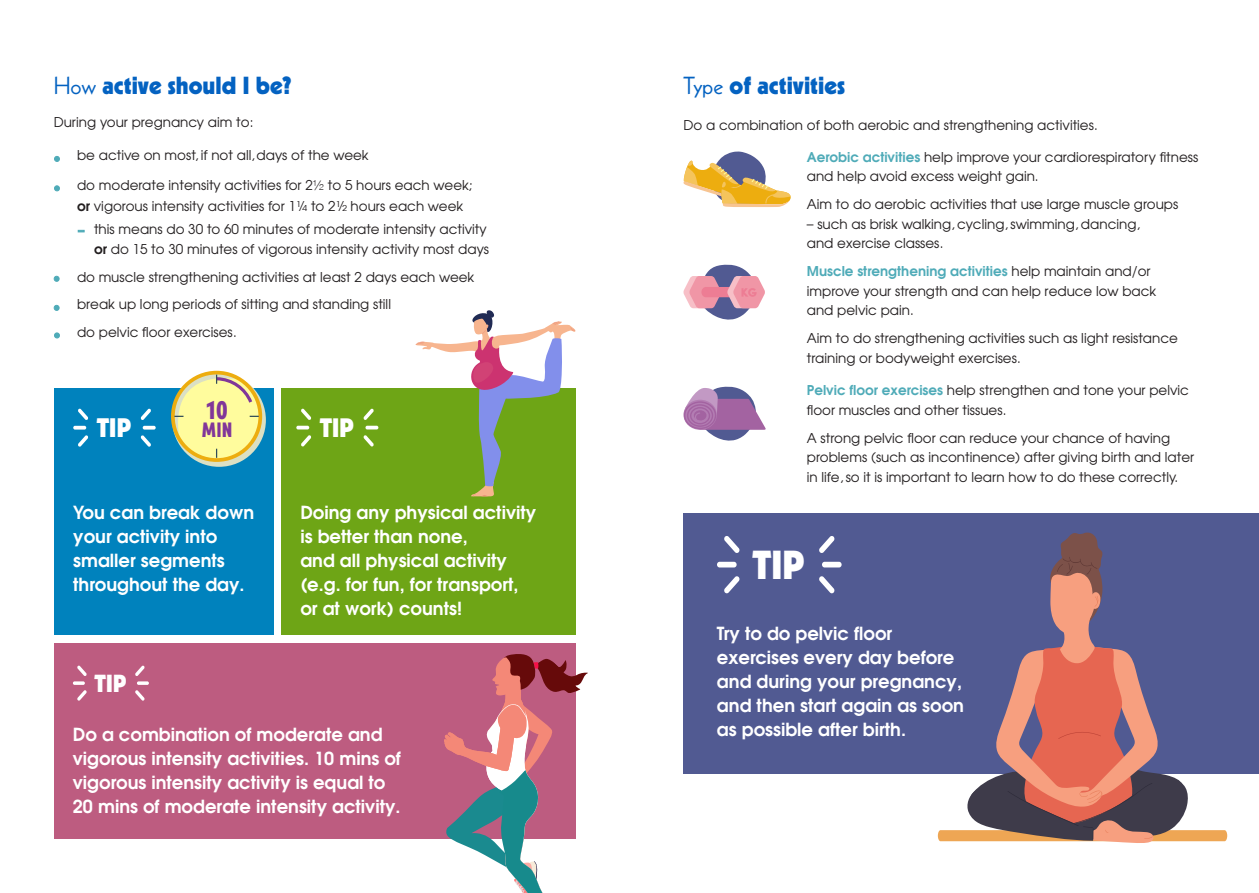
<style>
.page{position:relative;width:1259px;height:893px;background:#fff}
.page>*{position:absolute;margin:0;border:0;box-sizing:border-box;transform-origin:0 0}
.t1{font:900 39.3px "Kabel LT Std";color:#fff}
.t2{font:900 27.3px "Sofia Pro Condensed";color:#813699}
.t3{font:900 26.1px "Kabel LT Std";color:#fff}
.t4{font:900 25.95px "Kabel LT Std";color:#fff}
.Heading_1{font:900 24px "Kabel LT Std";color:#0462c1}
.t5{font:900 24px "Kabel LT Std";color:#fff}
.t6{font:900 21px "Sofia Pro Condensed";color:#813699}
.Tip{font:600 18px/24px "Avant Garde";color:#fff}
.Body{font:13.5px/19.5px "Avant Garde";color:#231f20}
.Default{font:13.5px/21px "Avant Garde";color:#231f20}
.s1{font-weight:400}
.s2{font-family:"Helvetica";font-weight:300}
.s3{font-weight:600}
.s4{font-weight:600;color:#4fabb8}
</style>
<div class="page">
<div style="left:683px;top:513px;width:576px;height:261px;background:#515a92"></div>
<div style="left:717px;top:562px;width:19px;height:5px;background:#fff;border-radius:3px"></div>
<svg style="left:724px;top:536px;width:15px;height:17px"></svg>
<svg style="left:724px;top:576px;width:15px;height:18px"></svg>
<div style="left:822px;top:562px;width:19px;height:5px;background:#fff;border-radius:3px"></div>
<svg style="left:819px;top:576px;width:15px;height:17px"></svg>
<svg style="left:819px;top:536px;width:15px;height:17px"></svg>
<div style="left:54px;top:389px;width:219px;height:246px;background:#0082bd"></div>
<div style="left:281px;top:389px;width:294px;height:246px;background:#6ea516"></div>
<div style="left:54px;top:643px;width:521px;height:196px;background:#bd5c80"></div>
<svg style="left:54px;top:156px;width:6px;height:6px"></svg>
<svg style="left:172px;top:373px;width:94px;height:94px"></svg>
<div style="left:171px;top:371px;width:91px;height:91px;border:4px solid #edad0f;border-radius:50%"></div>
<svg style="left:173px;top:373px;width:86px;height:87px;background:#e8e597"></svg>
<div style="left:54px;top:185px;width:6px;height:7px;border:1px solid #4fabb8;border-radius:2px"></div>
<div style="left:53px;top:275px;width:7px;height:7px;border:1px solid #4fabb8;border-radius:2px"></div>
<div style="left:53px;top:305px;width:7px;height:6px;border:1px solid #4fabb8;border-radius:2px"></div>
<div style="left:54px;top:332px;width:6px;height:7px;border:1px solid #4fabb8;border-radius:2px"></div>
<svg style="left:683px;top:264px;width:82px;height:56px"></svg>
<svg style="left:684px;top:386px;width:82px;height:55px"></svg>
<svg style="left:938px;top:532px;width:289px;height:311px"></svg>
<svg style="left:683px;top:151px;width:108px;height:56px"></svg>
<svg style="left:415px;top:310px;width:161px;height:186px"></svg>
<svg style="left:296px;top:426px;width:13px;height:3px"></svg>
<svg style="left:301px;top:409px;width:10px;height:11px"></svg>
<svg style="left:301px;top:435px;width:10px;height:12px"></svg>
<svg style="left:365px;top:426px;width:13px;height:3px"></svg>
<svg style="left:363px;top:435px;width:11px;height:11px"></svg>
<svg style="left:363px;top:408px;width:11px;height:12px"></svg>
<svg style="left:73px;top:426px;width:13px;height:4px"></svg>
<svg style="left:78px;top:409px;width:10px;height:11px"></svg>
<svg style="left:78px;top:435px;width:10px;height:12px"></svg>
<svg style="left:143px;top:426px;width:13px;height:4px"></svg>
<svg style="left:141px;top:435px;width:10px;height:12px"></svg>
<svg style="left:141px;top:408px;width:10px;height:12px"></svg>
<svg style="left:73px;top:681px;width:12px;height:4px"></svg>
<svg style="left:77px;top:666px;width:10px;height:10px"></svg>
<svg style="left:77px;top:690px;width:10px;height:11px"></svg>
<svg style="left:137px;top:681px;width:12px;height:4px"></svg>
<svg style="left:135px;top:690px;width:10px;height:11px"></svg>
<svg style="left:135px;top:665px;width:10px;height:11px"></svg>
<svg style="left:444px;top:652px;width:144px;height:241px"></svg>
<hr style="left:492px;top:741px;width:4px;height:12px;background:#fff;border-radius:50%">
<svg style="left:78px;top:230px;width:7px;height:2px"></svg>
<p class="Heading_1" style="left:54px;top:70px;width:239px"><span class="s1">How</span> active should I be?</p>
<p class="Default" style="left:54px;top:111px;width:201px">During your pregnancy aim to:</p>
<p class="Default" style="left:77px;top:144px;width:293px">be active on most, if not all, days of the week</p>
<p class="Default" style="left:77px;top:174px;width:397px">do moderate intensity activities for 2<span class="s2">½</span> to 5 hours each week; <span class="s3">or</span> vigorous intensity activities for 1¼ to 2½ hours each week</p>
<p class="Default" style="left:94px;top:219px;width:396px;line-height:19.5px">this means do 30 to 60 minutes of moderate intensity activity <span class="s3">or</span> do 15 to 30 minutes of vigorous intensity activity most days</p>
<p class="Default" style="left:77px;top:266px;width:399px">do muscle strengthening activities at least 2 days each week</p>
<p class="Default" style="left:77px;top:294px;width:315px">break up long periods of sitting and standing still</p>
<p class="Default" style="left:77px;top:321px;width:161px">do pelvic floor exercises.</p>
<p class="t2" style="left:206px;top:389px;width:23px">10</p>
<p class="t3" style="left:97px;top:411px;width:36px">TIP</p>
<p class="t6" style="left:202px;top:413px;width:32px">MIN</p>
<p class="t4" style="left:320px;top:411px;width:36px">TIP</p>
<p class="Tip" style="left:73px;top:500px;width:182px">You can break down your activity into smaller segments throughout the day.</p>
<p class="t5" style="left:94px;top:668px;width:33px">TIP</p>
<p class="Tip" style="left:300px;top:500px;width:237px">Doing any physical activity is better than none,<br>and all physical activity (e.g. for fun, for transport, or at work) counts!</p>
<p class="Tip" style="left:73px;top:722px;width:329px">Do a combination of moderate and vigorous intensity activities. 10 mins of vigorous intensity activity is equal to 20 mins of moderate intensity activity.</p>
<p class="Heading_1" style="left:683px;top:70px;width:163px"><span class="s1">Type</span> of activities</p>
<p class="Body" style="left:683px;top:115px;width:416px">Do a combination of both aerobic and strengthening activities.</p>
<p class="Body" style="left:807px;top:147px;width:393px"><span class="s4">Aerobic activities</span> help improve your cardiorespiratory fitness and help avoid excess weight gain.</p>
<p class="Body" style="left:807px;top:194px;width:373px">Aim to do aerobic activities that use large muscle groups</p>
<p class="Body" style="left:807px;top:214px;width:335px">– such as brisk walking, cycling, swimming, dancing, and exercise classes.</p>
<p class="Body" style="left:807px;top:261px;width:351px"><span class="s4">Muscle strengthening activities</span> help maintain and/or improve your strength and can help reduce low back and pelvic pain.</p>
<p class="Body" style="left:807px;top:328px;width:372px">Aim to do strengthening activities such as light resistance training or bodyweight exercises.</p>
<p class="Body" style="left:807px;top:380px;width:384px"><span class="s4">Pelvic floor exercises</span> help strengthen and tone your pelvic floor muscles and other tissues.</p>
<p class="Body" style="left:807px;top:428px;width:389px">A strong pelvic floor can reduce your chance of having problems (such as incontinence) after giving birth and later in life, so it is important to learn how to do these correctly.</p>
<p class="t1" style="left:752px;top:540px;width:54px">TIP</p>
<p class="Tip" style="left:717px;top:621px;width:248px">Try to do pelvic floor exercises every day before and during your pregnancy, and then start again as soon as possible after birth.</p>
</div>
